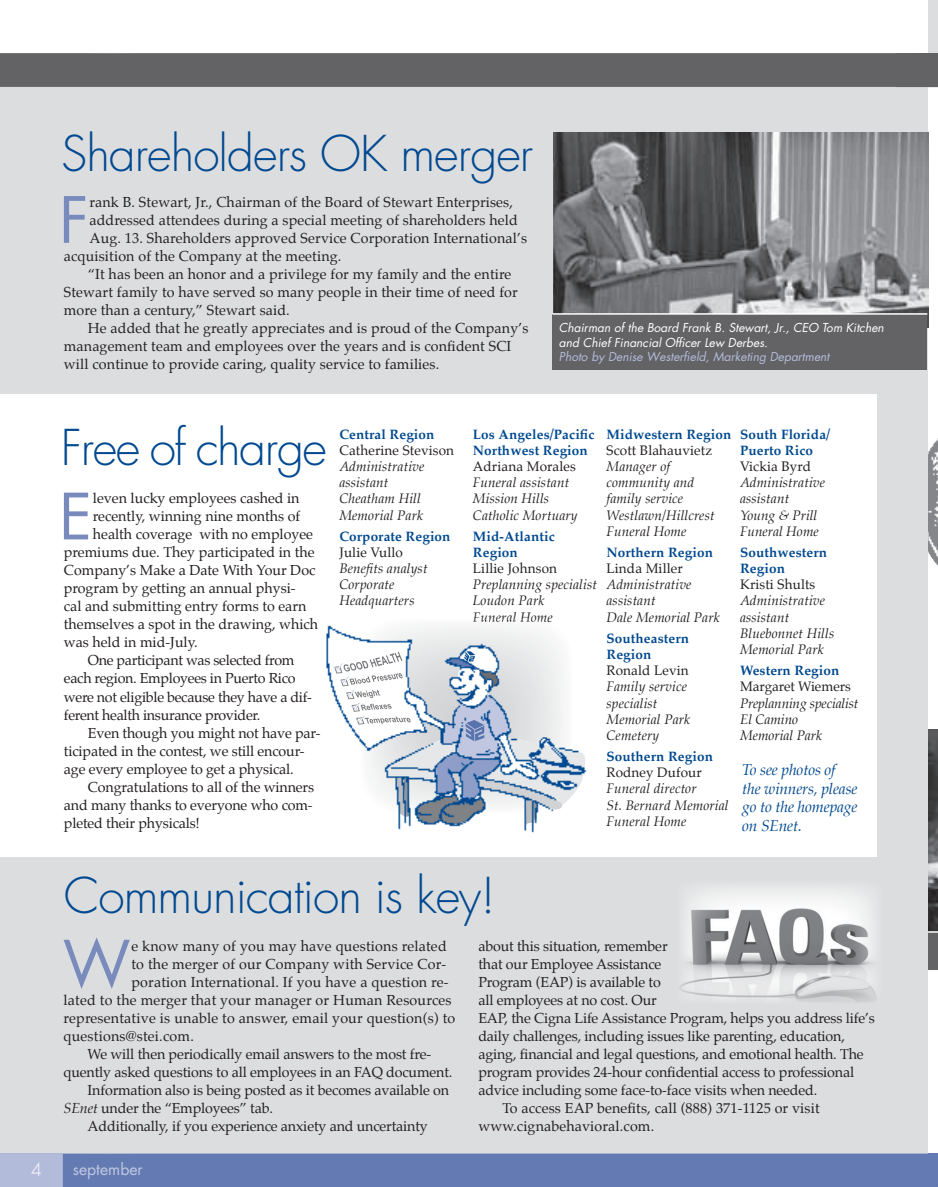
<style>
.page{position:relative;width:938px;height:1187px;background:#fff}
.page>*{position:absolute;margin:0;border:0;box-sizing:border-box;transform-origin:0 0}
.t1{font:61.95px "Futura";color:#788bbc}
.t2{font:300 48px "Futura";letter-spacing:-.02em;color:#014990}
.t3{font:300 17.25px "Futura";color:#fff}
.t4{font:15.75px "Futura";color:#c1c7e1}
.t5{font:italic 15.45px/18.6px "Palatino";letter-spacing:-.01em;color:#014990}
.t6{font:14.25px "Palatino";color:#231f20}
.t7{font:14.25px "Palatino";letter-spacing:-.02em;color:#231f20}
.t8{font:italic 13.5px/16.2px "Palatino";letter-spacing:.01em;color:#231f20}
.t9{font:700 13.5px/16.2px "Palatino";letter-spacing:.01em;color:#014990}
.t10{font:13.5px "Palatino";letter-spacing:.01em;color:#231f20}
.t11{font:italic 13.5px/16.2px "Palatino";letter-spacing:-.01em;color:#231f20}
.t12{font:italic 12px/14.4px "Futura";color:#fff}
.t13{font:italic 12px "Futura";color:#b3bbda}
.s1{font-style:italic}
</style>
<div class="page">
<div style="left:928px;top:0;width:10px;height:53px;background:#dcdddf"></div>
<div style="left:0;top:83px;width:928px;height:1085px;background:#dcdddf"></div>
<div style="left:0;top:53px;width:938px;height:34px;background:#636366"></div>
<div style="left:0;top:394px;width:877px;height:462px;background:#fff"></div>
<img style="left:928px;top:438px;width:10px;height:128px">
<img style="left:680px;top:887px;width:196px;height:115px">
<div style="left:928px;top:931px;width:10px;height:38px;background:#636366"></div>
<img style="left:928px;top:729px;width:10px;height:202px">
<img style="left:553px;top:133px;width:375px;height:194px">
<div style="left:552px;top:313px;width:375px;height:56px;background:#636366"></div>
<hr style="left:552px;top:313px;width:375px;height:1px;background:#fff">
<img style="left:326px;top:619px;width:261px;height:214px">
<svg style="left:0;top:1153px;width:938px;height:34px"></svg>
<h2 class="t2" style="left:61px;top:122px;width:473px">Shareholders OK merger</h2>
<h1 class="t1" style="left:59px;top:177px;width:31px">F</h1>
<p class="t6" style="left:89px;top:190px;width:425px">rank B. Stewart, Jr., Chairman of the Board of Stewart Enterprises,</p>
<p class="t6" style="left:89px;top:208px;width:430px">addressed attendees during a special meeting of shareholders held</p>
<p class="t6" style="left:89px;top:226px;width:439px">Aug. 13. Shareholders approved Service Corporation International’s</p>
<p class="t6" style="left:64px;top:244px;width:279px">acquisition of the Company at the meeting.</p>
<p class="t6" style="left:88px;top:262px;width:425px">“It has been an honor and a privilege for my family and the entire</p>
<p class="t6" style="left:64px;top:280px;width:455px">Stewart family to have served so many people in their time of need for</p>
<p class="t6" style="left:64px;top:298px;width:227px">more than a century,” Stewart said.</p>
<p class="t6" style="left:88px;top:316px;width:442px">He added that he greatly appreciates and is proud of the Company’s</p>
<p class="t6" style="left:64px;top:334px;width:449px">management team and employees over the years and is confident SCI</p>
<p class="t6" style="left:64px;top:352px;width:377px">will continue to provide caring, quality service to families.</p>
<p class="t12" style="left:559px;top:320px;width:326px">Chairman of the Board Frank B. Stewart, Jr., CEO Tom Kitchen and Chief Financial Officer Lew Derbes.</p>
<p class="t13" style="left:559px;top:348px;width:272px">Photo by Denise Westerfield, Marketing Department</p>
<h2 class="t2" style="left:61px;top:416px;width:267px">Free of charge</h2>
<h1 class="t1" style="left:59px;top:474px;width:35px">E</h1>
<p class="t6" style="left:93px;top:486px;width:208px">leven lucky employees cashed in</p>
<p class="t6" style="left:93px;top:504px;width:209px">recently, winning nine months of</p>
<p class="t6" style="left:93px;top:522px;width:222px">health coverage with no employee</p>
<p class="t6" style="left:64px;top:540px;width:252px">premiums due. They participated in the</p>
<p class="t6" style="left:64px;top:558px;width:253px">Company’s Make a Date With Your Doc</p>
<p class="t6" style="left:64px;top:576px;width:233px">program by getting an annual physi-</p>
<p class="t6" style="left:64px;top:594px;width:244px">cal and submitting entry forms to earn</p>
<p class="t6" style="left:64px;top:612px;width:256px">themselves a spot in the drawing, which</p>
<p class="t6" style="left:64px;top:630px;width:135px">was held in mid-July.</p>
<p class="t7" style="left:88px;top:648px;width:208px">One participant was selected from</p>
<p class="t7" style="left:64px;top:666px;width:233px">each region. Employees in Puerto Rico</p>
<p class="t7" style="left:64px;top:684px;width:249px">were not eligible because they have a dif-</p>
<p class="t7" style="left:64px;top:702px;width:198px">ferent health insurance provider.</p>
<p class="t6" style="left:88px;top:720px;width:234px">Even though you might not have par-</p>
<p class="t6" style="left:64px;top:738px;width:242px">ticipated in the contest, we still encour-</p>
<p class="t6" style="left:64px;top:756px;width:231px">age every employee to get a physical.</p>
<p class="t6" style="left:88px;top:774px;width:228px">Congratulations to all of the winners</p>
<p class="t6" style="left:64px;top:792px;width:250px">and many thanks to everyone who com-</p>
<p class="t6" style="left:64px;top:810px;width:137px">pleted their physicals!</p>
<p class="t9" style="left:339px;top:425px;width:97px">Central Region</p>
<p class="t10" style="left:339px;top:439px;width:116px">Catherine Stevison</p>
<p class="t8" style="left:339px;top:458px;width:87px">Administrative assistant<br>Cheatham Hill<br>Memorial Park</p>
<p class="t9" style="left:339px;top:527px;width:113px">Corporate Region</p>
<p class="t10" style="left:339px;top:541px;width:65px">Julie Vullo</p>
<p class="t8" style="left:339px;top:560px;width:90px">Benefits analyst<br>Corporate<br>Headquarters</p>
<p class="t9" style="left:473px;top:425px;width:123px">Los Angeles/Pacific<br>Northwest Region</p>
<p class="t10" style="left:473px;top:455px;width:104px">Adriana Morales</p>
<p class="t8" style="left:473px;top:474px;width:106px">Funeral assistant<br>Mission Hills<br>Catholic Mortuary</p>
<p class="t9" style="left:473px;top:527px;width:83px">Mid-Atlantic<br>Region</p>
<p class="t10" style="left:473px;top:557px;width:86px">Lillie Johnson</p>
<p class="t8" style="left:473px;top:576px;width:125px">Preplanning specialist<br>Loudon Park<br>Funeral Home</p>
<p class="t9" style="left:606px;top:425px;width:126px">Midwestern Region</p>
<p class="t10" style="left:606px;top:439px;width:107px">Scott Blahauvietz</p>
<p class="t8" style="left:606px;top:458px;width:110px">Manager of community and family service<br>Westlawn/Hillcrest<br>Funeral Home</p>
<p class="t9" style="left:606px;top:543px;width:108px">Northern Region</p>
<p class="t10" style="left:606px;top:557px;width:78px">Linda Miller</p>
<p class="t8" style="left:606px;top:576px;width:115px">Administrative assistant<br>Dale Memorial Park</p>
<p class="t9" style="left:606px;top:629px;width:84px">Southeastern<br>Region</p>
<p class="t10" style="left:606px;top:659px;width:84px">Ronald Levin</p>
<p class="t8" style="left:606px;top:678px;width:85px">Family service specialist<br>Memorial Park<br>Cemetery</p>
<p class="t9" style="left:606px;top:747px;width:108px">Southern Region</p>
<p class="t10" style="left:606px;top:761px;width:97px">Rodney Dufour</p>
<p class="t8" style="left:606px;top:780px;width:124px">Funeral director<br>St. Bernard Memorial<br>Funeral Home</p>
<p class="t9" style="left:740px;top:425px;width:92px">South Florida/<br>Puerto Rico</p>
<p class="t10" style="left:740px;top:455px;width:72px">Vickia Byrd</p>
<p class="t8" style="left:740px;top:474px;width:87px">Administrative assistant<br>Young &amp; Prill<br>Funeral Home</p>
<p class="t9" style="left:740px;top:543px;width:88px">Southwestern<br>Region</p>
<p class="t10" style="left:740px;top:573px;width:77px">Kristi Shults</p>
<p class="t8" style="left:740px;top:592px;width:96px">Administrative assistant<br>Bluebonnet Hills<br>Memorial Park</p>
<p class="t9" style="left:740px;top:662px;width:101px">Western Region</p>
<p class="t10" style="left:740px;top:675px;width:112px">Margaret Wiemers</p>
<p class="t11" style="left:740px;top:694px;width:120px">Preplanning specialist<br>El Camino<br>Memorial Park</p>
<p class="t5" style="left:742px;top:760px;width:117px">To see photos of the winners, please go to the homepage on SEnet.</p>
<h2 class="t2" style="left:64px;top:864px;width:433px">Communication is key!</h2>
<h1 class="t1" style="left:63px;top:920px;width:69px">W</h1>
<p class="t6" style="left:131px;top:933px;width:317px">e know many of you may have questions related</p>
<p class="t6" style="left:131px;top:951px;width:316px">to the merger of our Company with Service Cor-</p>
<p class="t6" style="left:131px;top:969px;width:319px">poration International. If you have a question re-</p>
<p class="t6" style="left:64px;top:987px;width:389px">lated to the merger that your manager or Human Resources</p>
<p class="t6" style="left:64px;top:1005px;width:393px">representative is unable to answer, email your question(s) to</p>
<p class="t6" style="left:64px;top:1023px;width:132px">questions@stei.com.</p>
<p class="t6" style="left:88px;top:1041px;width:345px">We will then periodically email answers to the most fre-</p>
<p class="t6" style="left:64px;top:1059px;width:390px">quently asked questions to all employees in an FAQ document.</p>
<p class="t6" style="left:88px;top:1077px;width:363px">Information also is being posted as it becomes available on</p>
<p class="t6" style="left:64px;top:1095px;width:211px"><span class="s1">SEnet</span> under the “Employees” tab.</p>
<p class="t6" style="left:88px;top:1113px;width:342px">Additionally, if you experience anxiety and uncertainty</p>
<p class="t3" style="left:31px;top:1158px;width:12px">4</p>
<p class="t4" style="left:73px;top:1157px;width:72px">september</p>
<p class="t6" style="left:478px;top:933px;width:191px">about this situation, remember</p>
<p class="t6" style="left:478px;top:951px;width:184px">that our Employee Assistance</p>
<p class="t6" style="left:478px;top:969px;width:184px">Program (EAP) is available to</p>
<p class="t6" style="left:478px;top:987px;width:180px">all employees at no cost. Our</p>
<p class="t6" style="left:478px;top:1005px;width:398px">EAP, the Cigna Life Assistance Program, helps you address life’s</p>
<p class="t6" style="left:478px;top:1023px;width:368px">daily challenges, including issues like parenting, education,</p>
<p class="t6" style="left:478px;top:1041px;width:387px">aging, financial and legal questions, and emotional health. The</p>
<p class="t6" style="left:478px;top:1059px;width:377px">program provides 24-hour confidential access to professional</p>
<p class="t6" style="left:478px;top:1077px;width:340px">advice including some face-to-face visits when needed.</p>
<p class="t6" style="left:502px;top:1095px;width:319px">To access EAP benefits, call (888) 371-1125 or visit</p>
<p class="t6" style="left:478px;top:1113px;width:177px">www.cignabehavioral.com.</p>
</div>
